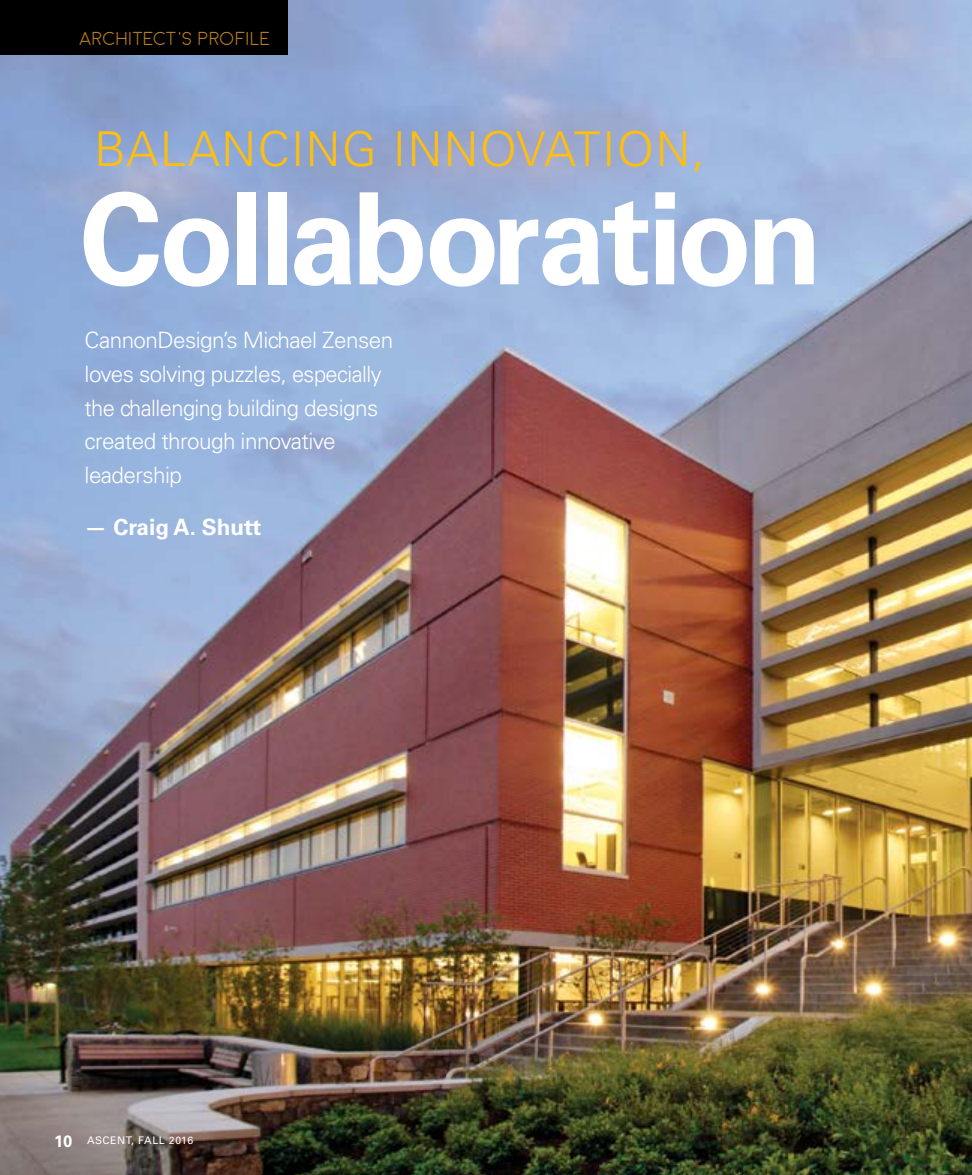
<style>
.page{position:relative;width:972px;height:1175px;background:#fff}
.page>*{position:absolute;margin:0;border:0;box-sizing:border-box;transform-origin:0 0}
.t1{font:700 127.5px "Univers LT Std";letter-spacing:-.035em;color:#fff}
.t2{font:300 48px "Univers LT Std";letter-spacing:.03em;color:#febf10}
.t3{font:300 22.5px/33.8px "Univers LT Std";letter-spacing:-.025em;color:#fff}
.t4{font:700 22.5px "Univers LT Std";color:#fff}
.t5{font:300 18.75px "Moon";letter-spacing:.02em;color:#ba7e1c}
.t6{font:300 18.75px "Moon";color:#ba7e1c}
.t7{font:700 16.5px "Univers LT Std";color:#fff}
.t8{font:10.5px "Univers LT Std";letter-spacing:.06em;color:#fff}
</style>
<div class="page">
<img style="left:0;top:0;width:972px;height:1174px">
<div style="left:0;top:0;width:288px;height:54px;background:#000"></div>
<p class="t6" style="left:81px;top:29px;width:186px">P OJECT CASE STUDY</p>
<p class="t5" style="left:80px;top:29px;width:192px">ARCHITECT'S PROFILE</p>
<h2 class="t2" style="left:94px;top:120px;width:612px">BALANCING INNOVATION,</h2>
<h1 class="t1" style="left:80px;top:165px;width:744px">Collaboration</h1>
<p class="t3" style="left:85px;top:323px;width:310px">CannonDesign’s Michael Zensen loves solving puzzles, especially the challenging building designs created through innovative leadership</p>
<p class="t4" style="left:85px;top:514px;width:178px">— Craig A. Shutt</p>
<p class="t7" style="left:54px;top:1131px;width:20px">10</p>
<p class="t8" style="left:87px;top:1134px;width:108px">ASCENT, FALL 2016</p>
</div>
